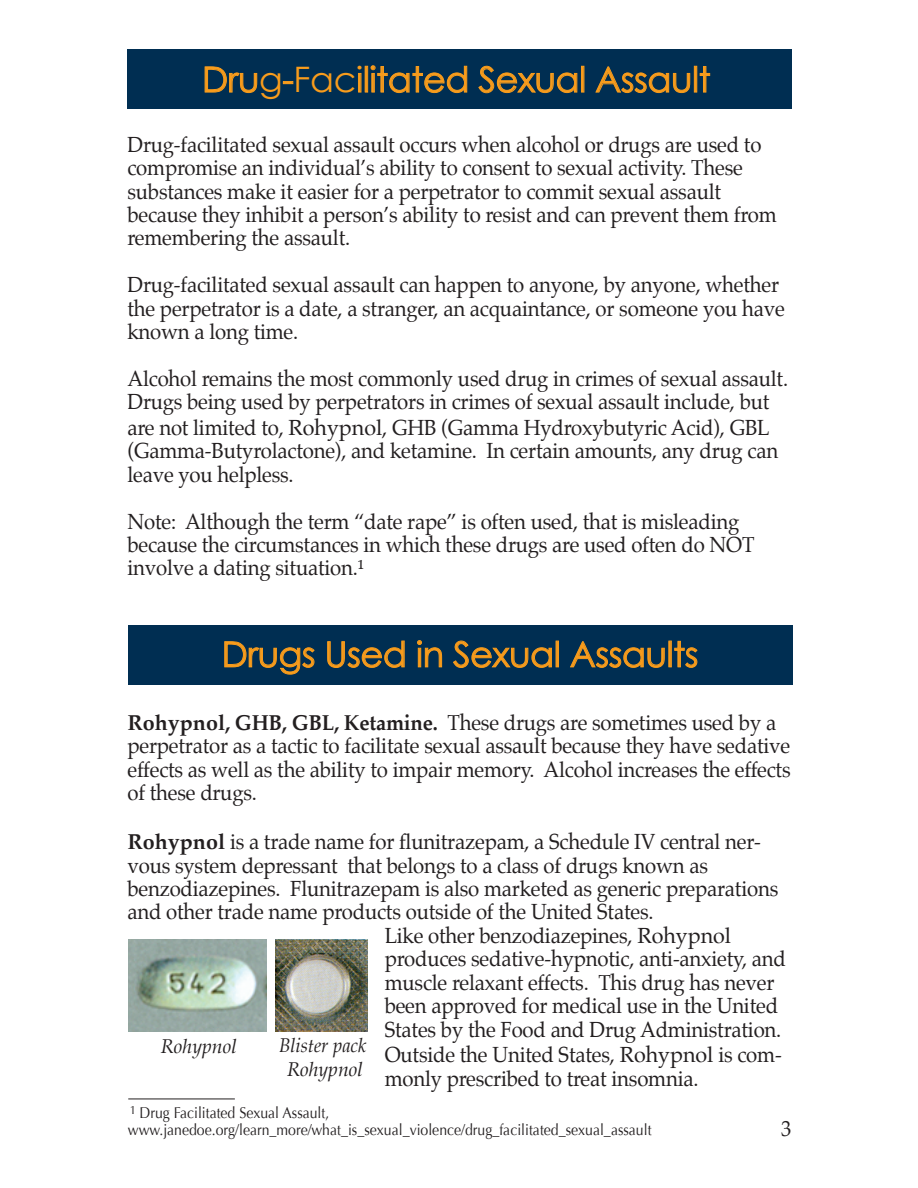
<style>
.page{position:relative;width:918px;height:1188px;background:#fff}
.page>*{position:absolute;margin:0;border:0;box-sizing:border-box;transform-origin:0 0}
.t1{font:35.1px "Century Gothic";letter-spacing:-.01em;color:#f89c1c}
.t2{font:21.45px/23.4px "Palatino";letter-spacing:-.01em;color:#231f20;scale:.95 1}
.t3{font:italic 19.5px "Palatino";color:#231f20}
.t4{font:italic 19.5px "Palatino";color:#231f20;scale:.95 1}
.t5{font:15.6px/17.5px "Optima";color:#231f20;scale:.9 1}
.s1{font-weight:700}
</style>
<div class="page">
<div style="left:127px;top:49px;width:665px;height:60px;background:#002e52"></div>
<div style="left:694px;top:66px;width:3px;height:26px;border:1px solid #f89c1c"></div>
<div style="left:581px;top:66px;width:3px;height:26px;border:1px solid #f89c1c"></div>
<div style="left:128px;top:625px;width:665px;height:60px;background:#002e52"></div>
<hr style="left:128px;top:1099px;width:107px;height:1px;background:#231f20">
<div style="left:365px;top:66px;width:3px;height:26px;border:1px solid #f89c1c"></div>
<svg style="left:283px;top:81px;width:10px;height:3px"></svg>
<div style="left:358px;top:73px;width:3px;height:19px;border:1px solid #f89c1c"></div>
<div style="left:556px;top:641px;width:3px;height:26px;border:1px solid #f89c1c"></div>
<div style="left:669px;top:641px;width:3px;height:26px;border:1px solid #f89c1c"></div>
<svg style="left:204px;top:66px;width:53px;height:27px"></svg>
<svg style="left:370px;top:65px;width:98px;height:28px"></svg>
<svg style="left:478px;top:66px;width:100px;height:27px"></svg>
<svg style="left:595px;top:66px;width:95px;height:27px"></svg>
<svg style="left:699px;top:66px;width:11px;height:27px"></svg>
<svg style="left:224px;top:641px;width:91px;height:34px"></svg>
<svg style="left:327px;top:640px;width:78px;height:28px"></svg>
<svg style="left:453px;top:640px;width:99px;height:28px"></svg>
<svg style="left:570px;top:641px;width:95px;height:27px"></svg>
<svg style="left:674px;top:641px;width:24px;height:27px"></svg>
<svg style="left:417px;top:640px;width:25px;height:28px"></svg>
<img style="left:276px;top:940px;width:91px;height:91px">
<img style="left:128px;top:940px;width:139px;height:91px">
<h2 class="t1" style="left:202px;top:58px;width:510px">Drug-Facilitated Sexual Assault</h2>
<p class="t2" style="left:127px;top:135px;width:685px">Drug-facilitated sexual assault occurs when alcohol or drugs are used to compromise an individual’s ability to consent to sexual activity. These substances make it easier for a perpetrator to commit sexual assault because they inhibit a person’s ability to resist and can prevent them from remembering the assault.</p>
<p class="t2" style="left:127px;top:275px;width:693px">Drug-facilitated sexual assault can happen to anyone, by anyone, whether the perpetrator is a date, a stranger, an acquaintance, or someone you have known a long time.</p>
<p class="t2" style="left:127px;top:369px;width:697px">Alcohol remains the most commonly used drug in crimes of sexual assault.<br>Drugs being used by perpetrators in crimes of sexual assault include, but</p>
<p class="t2" style="left:127px;top:418px;width:687px">are not limited to, Rohypnol, GHB (Gamma Hydroxybutyric Acid), GBL (Gamma-Butyrolactone), and ketamine. In certain amounts, any drug can leave you helpless.</p>
<p class="t2" style="left:127px;top:511px;width:662px">Note: Although the term “date rape” is often used, that is misleading because the circumstances in which these drugs are used often do NOT involve a dating situation.¹</p>
<h2 class="t1" style="left:222px;top:633px;width:478px">Drugs Used in Sexual Assaults</h2>
<p class="t2" style="left:127px;top:713px;width:700px"><span class="s1">Rohypnol, GHB, GBL, Ketamine.</span> These drugs are sometimes used by a perpetrator as a tactic to facilitate sexual assault because they have sedative effects as well as the ability to impair memory. Alcohol increases the effects of these drugs.</p>
<p class="t2" style="left:127px;top:832px;width:687px"><span class="s1">Rohypnol</span> is a trade name for flunitrazepam, a Schedule IV central ner&shy;vous system depressant that belongs to a class of drugs known as benzodiazepines. Flunitrazepam is also marketed as generic preparations and other trade name products outside of the United States.</p>
<p class="t2" style="left:385px;top:926px;width:424px">Like other benzodiazepines, Rohypnol produces sedative-hypnotic, anti-anxiety, and muscle relaxant effects. This drug has never been approved for medical use in the United States by the Food and Drug Administration.</p>
<p class="t3" style="left:161px;top:1035px;width:77px">Rohypnol</p>
<p class="t4" style="left:279px;top:1034px;width:93px">Blister pack</p>
<p class="t2" style="left:385px;top:1045px;width:419px">Outside the United States, Rohypnol is com-</p>
<p class="t3" style="left:287px;top:1058px;width:77px">Rohypnol</p>
<p class="t2" style="left:385px;top:1068px;width:332px">monly prescribed to treat insomnia.</p>
<p class="t5" style="left:128px;top:1104px;width:584px"><sup>1</sup> Drug Facilitated Sexual Assault, www.janedoe.org/learn_more/what_is_sexual_violence/drug_facilitated_sexual_assault</p>
<p class="t2" style="left:781px;top:1119px;width:12px">3</p>
</div>
